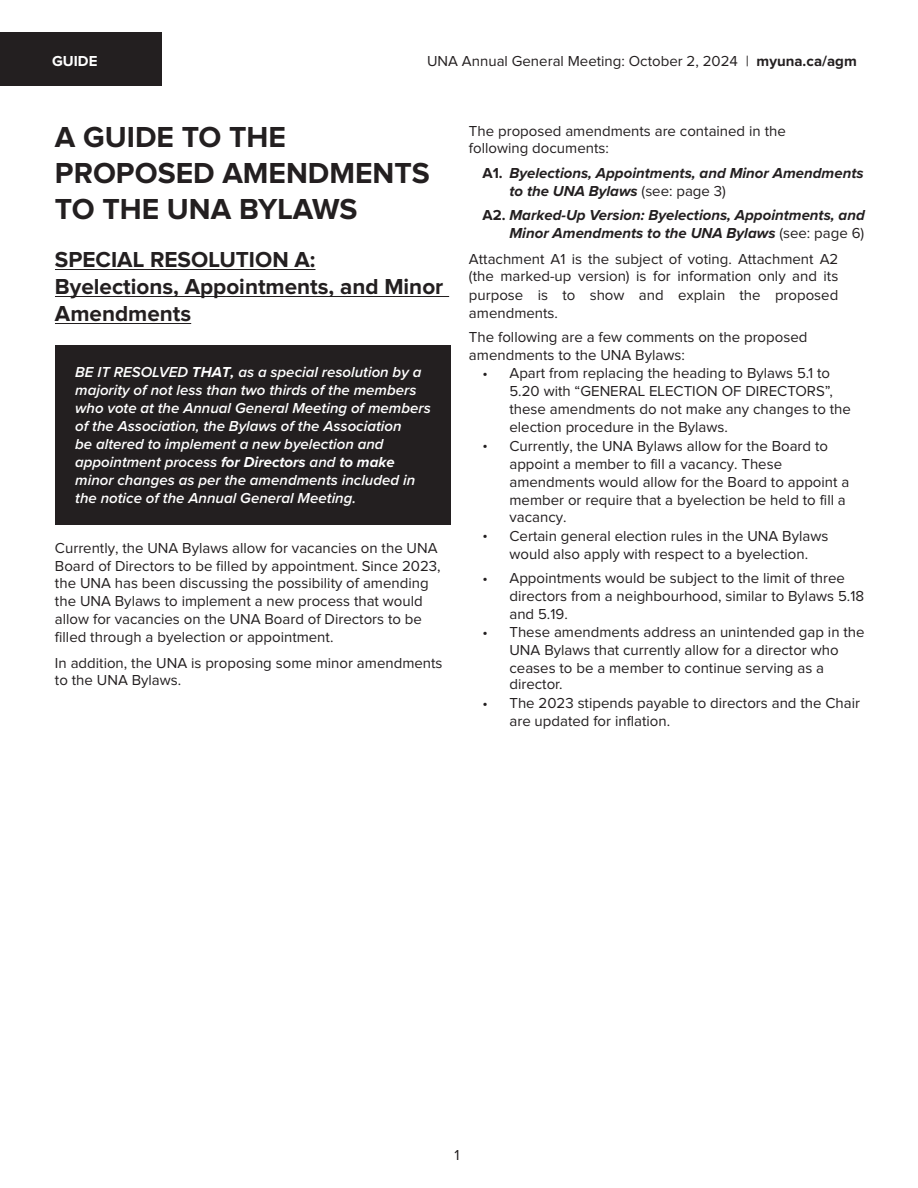
<style>
.page{position:relative;width:918px;height:1188px;background:#fff}
.page>*{position:absolute;margin:0;border:0;box-sizing:border-box;transform-origin:0 0}
.t1{font:700 30px/36px "Proxima Nova";color:#231f20}
.t2{font:700 22.5px/27px "Proxima Nova";color:#231f20}
.t3{font:15px/17.9px "Proxima Nova";color:#231f20}
.t4{font:italic 600 15px/17.9px "Proxima Nova";color:#fff}
.t5{font:italic 700 15px/18px "Proxima Nova";color:#231f20}
.t6{font:700 15px "Proxima Nova";color:#fff}
.s1{font-weight:700}
.s2{font-style:normal}
.s3{font-weight:400;font-style:normal}
</style>
<div class="page">
<div style="left:55px;top:345px;width:396px;height:180px;background:#231f20"></div>
<hr style="left:55px;top:269px;width:260px;height:1px;background:#231f20">
<hr style="left:55px;top:296px;width:394px;height:1px;background:#231f20">
<hr style="left:55px;top:323px;width:136px;height:1px;background:#231f20">
<div style="left:0;top:32px;width:162px;height:54px;background:#231f20"></div>
<p class="t6" style="left:52px;top:50px;width:47px">GUIDE</p>
<p class="t3" style="left:427px;top:52px;width:431px">UNA Annual General Meeting: October 2, 2024 | <span class="s1">myuna.ca/agm</span></p>
<h1 class="t1" style="left:55px;top:120px;width:376px">A GUIDE TO THE<br>PROPOSED AMENDMENTS<br>TO THE UNA BYLAWS</h1>
<h2 class="t2" style="left:55px;top:247px;width:390px">SPECIAL RESOLUTION A:<br>Byelections, Appointments, and Minor<br>Amendments</h2>
<p class="t4" style="left:75px;top:364px;width:357px">BE IT RESOLVED <span class="s1">THAT,</span> as a special resolution by a majority of not less than two thirds of the members who vote at the Annual General Meeting of members of the Association, the Bylaws of the Association<br>be altered to implement a new byelection and appointment process <span class="s1">for Directors</span> and <span class="s1">to make </span>minor changes as per the amendments included in the notice of the Annual General Meeting.</p>
<p class="t3" style="left:55px;top:539px;width:387px">Currently, the UNA Bylaws allow for vacancies on the UNA Board of Directors to be filled by appointment. Since 2023, the UNA has been discussing the possibility of amending the UNA Bylaws to implement a new process that would allow for vacancies on the UNA Board of Directors to be filled through a byelection or appointment.</p>
<p class="t3" style="left:55px;top:655px;width:389px;line-height:17.1px">In addition, the UNA is proposing some minor amendments to the UNA Bylaws.</p>
<p class="t3" style="left:469px;top:123px;width:318px;line-height:17.1px">The proposed amendments are contained in the following documents:</p>
<p class="t5" style="left:509px;top:164px;width:356px;text-indent:-27px"><span class="s2">A1.</span> Byelections, Appointments, and Minor Amendments to the UNA Bylaws <span class="s3">(see: page 3)</span></p>
<p class="t5" style="left:482px;top:207px;width:384px;text-align:right"><span class="s2">A2.</span> Marked-Up Version: Byelections, Appointments, and<br>Minor Amendments to the UNA Bylaws <span class="s3">(see: page 6)</span></p>
<p class="t3" style="left:469px;top:251px;width:371px;line-height:17.1px">Attachment A1 is the subject of voting. Attachment A2 (the marked-up version) is for information only and its</p>
<p class="t3" style="left:469px;top:287px;width:371px">purpose is to show and explain the proposed amendments.</p>
<p class="t3" style="left:469px;top:329px;width:340px">The following are a few comments on the proposed amendments to the UNA Bylaws:</p>
<p class="t3" style="left:482px;top:365px;width:349px">• Apart from replacing the heading to Bylaws 5.1 to</p>
<p class="t3" style="left:509px;top:383px;width:325px">5.20 with “GENERAL ELECTION OF DIRECTORS”,</p>
<p class="t3" style="left:509px;top:401px;width:343px">these amendments do not make any changes to the</p>
<p class="t3" style="left:509px;top:419px;width:220px">election procedure in the Bylaws.</p>
<p class="t3" style="left:482px;top:437px;width:7px">•</p>
<p class="t3" style="left:509px;top:438px;width:341px">Currently, the UNA Bylaws allow for the Board to appoint a member to fill a vacancy. These amendments would allow for the Board to appoint a member or require that a byelection be held to fill a vacancy.</p>
<p class="t3" style="left:509px;top:527px;width:320px">Certain general election rules in the UNA Bylaws would also apply with respect to a byelection.</p>
<p class="t3" style="left:509px;top:570px;width:356px;text-indent:-27px">• Appointments would be subject to the limit of three directors from a neighbourhood, similar to Bylaws 5.18 and 5.19.</p>
<p class="t3" style="left:509px;top:624px;width:357px;line-height:17.4px;text-indent:-27px">• These amendments address an unintended gap in the UNA Bylaws that currently allow for a director who ceases to be a member to continue serving as a director.</p>
<p class="t3" style="left:509px;top:695px;width:352px;text-indent:-27px">• The 2023 stipends payable to directors and the Chair are updated for inflation.</p>
<p class="t3" style="left:482px;top:527px;width:7px">•</p>
<p class="t3" style="left:455px;top:1146px;width:7px">1</p>
</div>
